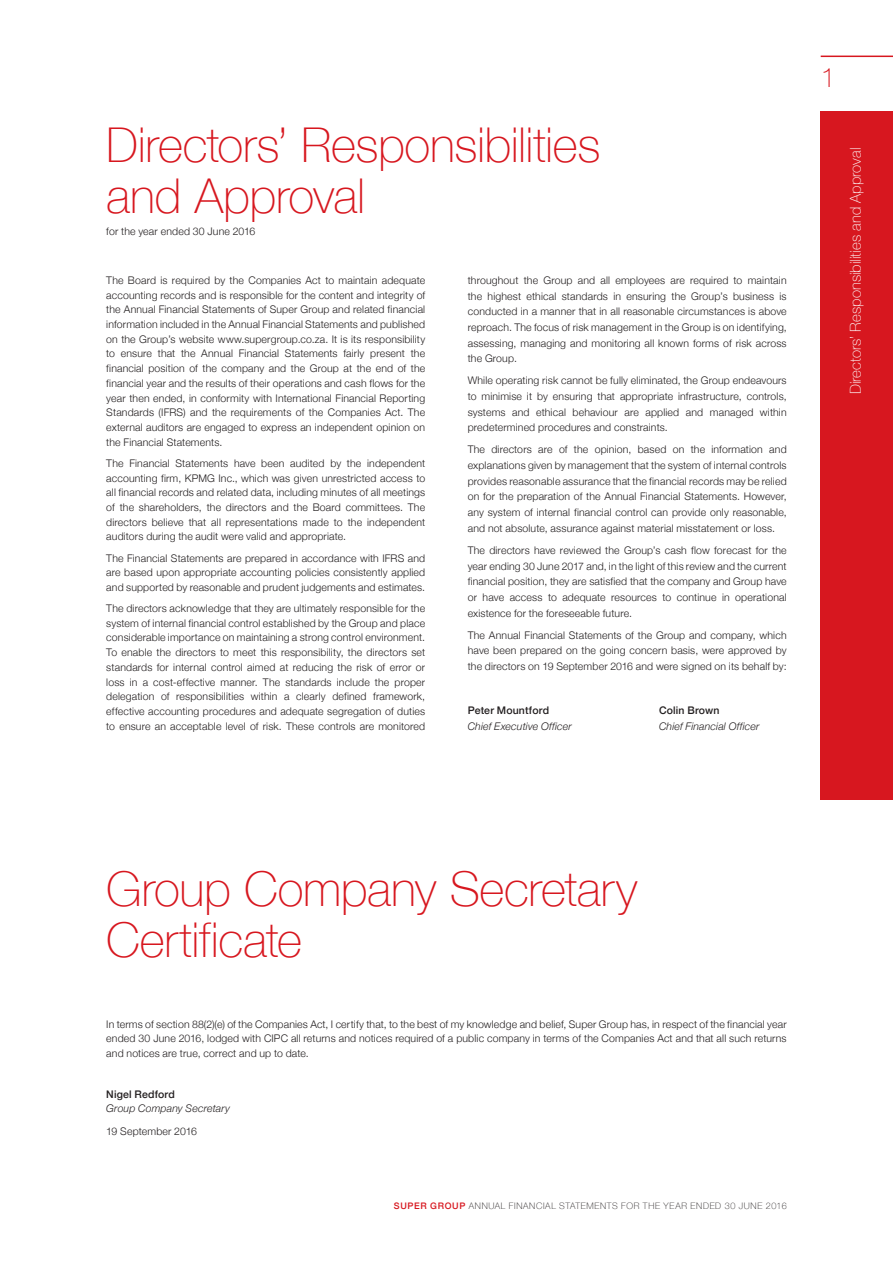
<style>
.page{position:relative;width:893px;height:1263px;background:#fff}
.page>*{position:absolute;margin:0;border:0;box-sizing:border-box;transform-origin:0 0}
.MainHeadingRed{font:100 48px/51px "Helvetica Neue";letter-spacing:-.01em;color:#d7171f}
.BodyBulletOrangeLast{font:100 27px "Helvetica Neue";color:#d7171f}
.t1{font:100 15px "Helvetica Neue";letter-spacing:.005em;color:#fff}
.body{font:300 10.5px/14.7px "Helvetica Neue";letter-spacing:.015em;color:#231f20;text-align:justify}
.body-2{font:italic 300 10.5px "Helvetica Neue";letter-spacing:.015em;color:#231f20}
.body-3{font:500 10.5px "Helvetica Neue";letter-spacing:.015em;color:#231f20}
.MainHeadingRed-2{font:300 10.5px "Helvetica Neue";letter-spacing:.015em;color:#231f20}
.t2{font:100 9px "Helvetica Neue";letter-spacing:.075em;color:#231f20}
.s1{font-weight:500;color:#d7171f}
</style>
<div class="page">
<hr style="left:821px;top:56px;width:72px;height:1px;background:#d7171f">
<div style="left:821px;top:111px;width:72px;height:688px;background:#d7171f"></div>
<p class="MainHeadingRed" style="left:106px;top:117px;width:496px">Directors’ Responsibilities and Approval</p>
<p class="MainHeadingRed-2" style="left:106px;top:223px;width:151px">for the year ended 30 June 2016</p>
<p class="body" style="left:106px;top:272px;width:320px">The Board is required by the Companies Act to maintain adequate accounting records and is responsible for the content and integrity of the Annual Financial Statements of Super Group and related financial information included in the Annual Financial Statements and published on the Group’s website www.supergroup.co.za. It is its responsibility to ensure that the Annual Financial Statements fairly present the financial position of the company and the Group at the end of the financial year and the results of their operations and cash flows for the year then ended, in conformity with International Financial Reporting Standards (IFRS) and the requirements of the Companies Act. The external auditors are engaged to express an independent opinion on the Financial Statements.</p>
<p class="body" style="left:106px;top:455px;width:320px">The Financial Statements have been audited by the independent accounting firm, KPMG Inc., which was given unrestricted access to all financial records and related data, including minutes of all meetings of the shareholders, the directors and the Board committees. The directors believe that all representations made to the independent auditors during the audit were valid and appropriate.</p>
<p class="body" style="left:106px;top:550px;width:320px">The Financial Statements are prepared in accordance with IFRS and are based upon appropriate accounting policies consistently applied and supported by reasonable and prudent judgements and estimates.</p>
<p class="body" style="left:106px;top:600px;width:320px">The directors acknowledge that they are ultimately responsible for the system of internal financial control established by the Group and place considerable importance on maintaining a strong control environment.<br>To enable the directors to meet this responsibility, the directors set standards for internal control aimed at reducing the risk of error or loss in a cost-effective manner. The standards include the proper delegation of responsibilities within a clearly defined framework, effective accounting procedures and adequate segregation of duties to ensure an acceptable level of risk. These controls are monitored</p>
<p class="body" style="left:468px;top:272px;width:320px;line-height:15.6px">throughout the Group and all employees are required to maintain the highest ethical standards in ensuring the Group’s business is conducted in a manner that in all reasonable circumstances is above reproach. The focus of risk management in the Group is on identifying, assessing, managing and monitoring all known forms of risk across the Group.</p>
<p class="body" style="left:468px;top:372px;width:320px;line-height:15.6px">While operating risk cannot be fully eliminated, the Group endeavours to minimise it by ensuring that appropriate infrastructure, controls, systems and ethical behaviour are applied and managed within predetermined procedures and constraints.</p>
<p class="body" style="left:468px;top:441px;width:320px;line-height:15.6px">The directors are of the opinion, based on the information and explanations given by management that the system of internal controls provides reasonable assurance that the financial records may be relied on for the preparation of the Annual Financial Statements. However, any system of internal financial control can provide only reasonable, and not absolute, assurance against material misstatement or loss.</p>
<p class="body" style="left:468px;top:541px;width:320px;line-height:15.6px">The directors have reviewed the Group’s cash flow forecast for the year ending 30 June 2017 and, in the light of this review and the current financial position, they are satisfied that the company and Group have or have access to adequate resources to continue in operational existence for the foreseeable future.</p>
<p class="body" style="left:468px;top:626px;width:320px;line-height:15.6px">The Annual Financial Statements of the Group and company, which have been prepared on the going concern basis, were approved by the directors on 19 September 2016 and were signed on its behalf by:</p>
<p class="body-3" style="left:468px;top:702px;width:83px">Peter Mountford</p>
<p class="body-3" style="left:659px;top:702px;width:62px">Colin Brown</p>
<p class="body-2" style="left:468px;top:718px;width:106px">Chief Executive Officer</p>
<p class="body-2" style="left:659px;top:718px;width:102px">Chief Financial Officer</p>
<p class="BodyBulletOrangeLast" style="left:821px;top:57px;width:17px">1</p>
<p class="t1" style="left:844px;top:394px;width:248px;rotate:-90deg">Directors’ Responsibilities and Approval</p>
<p class="MainHeadingRed" style="left:106px;top:861px;width:532px">Group Company Secretary<br>Certificate</p>
<p class="body" style="left:106px;top:1016px;width:682px;line-height:14.2px">In terms of section 88(2)(e) of the Companies Act, I certify that, to the best of my knowledge and belief, Super Group has, in respect of the financial year ended 30 June 2016, lodged with CIPC all returns and notices required of a public company in terms of the Companies Act and that all such returns and notices are true, correct and up to date.</p>
<p class="body-3" style="left:106px;top:1086px;width:70px">Nigel Redford</p>
<p class="body-2" style="left:106px;top:1100px;width:125px">Group Company Secretary</p>
<p class="body" style="left:106px;top:1123px;width:92px">19 September 2016</p>
<p class="t2" style="left:394px;top:1199px;width:394px"><span class="s1">SUPER GROUP</span> ANNUAL FINANCIAL STATEMENTS FOR THE YEAR ENDED 30 JUNE 2016</p>
</div>
